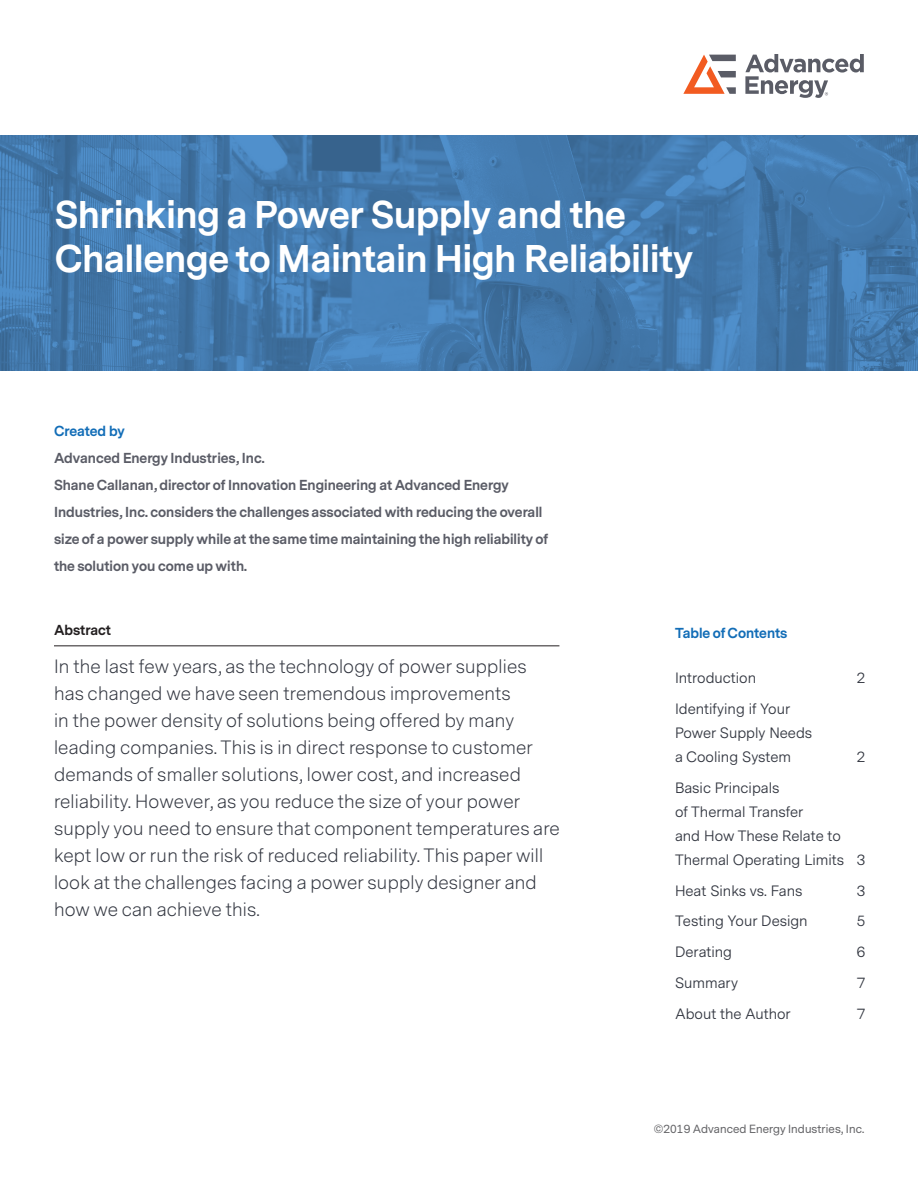
<style>
.page{position:relative;width:918px;height:1188px;background:#fff}
.page>*{position:absolute;margin:0;border:0;box-sizing:border-box;transform-origin:0 0}
.t1{font:700 36px/43.2px "Messina Sans";color:#fff}
.Product_Overview_bod{font:300 18px/27px "Messina Sans";letter-spacing:.01em;color:#323640}
.AE__TOC_line-item{font:15px/24px "Messina Sans";color:#323640}
.AE__Created_by_body{font:700 13.5px/27px "Messina Sans";color:#5a5c66}
.AE__TOC_orange_title{font:700 13.5px "Messina Sans";color:#126db7}
.AE__Created_by_headi{font:700 13.5px "Messina Sans";color:#126db7}
.AE__Abstract_heading{font:700 13.5px "Messina Sans";color:#231f20}
.t2{font:11.1px "Messina Sans";letter-spacing:.01em;color:#636366}
</style>
<div class="page">
<img style="left:0;top:136px;width:918px;height:235px">
<hr style="left:54px;top:646px;width:505px;height:1px;background:#231f20">
<svg style="left:683px;top:55px;width:53px;height:39px"></svg>
<svg style="left:745px;top:54px;width:119px;height:44px"></svg>
<p class="t1" style="left:55px;top:195px;width:640px">Shrinking a Power Supply and the<br>Challenge to Maintain High Reliability</p>
<p class="AE__Created_by_headi" style="left:54px;top:421px;width:72px">Created by</p>
<p class="AE__Created_by_body" style="left:54px;top:445px;width:496px">Advanced Energy Industries, Inc.<br>Shane Callanan, director of Innovation Engineering at Advanced Energy Industries, Inc. considers the challenges associated with reducing the overall size of a power supply while at the same time maintaining the high reliability of the solution you come up with.</p>
<p class="AE__Abstract_heading" style="left:54px;top:620px;width:59px">Abstract</p>
<p class="Product_Overview_bod" style="left:54px;top:653px;width:507px">In the last few years, as the technology of power supplies has changed we have seen tremendous improvements<br>in the power density of solutions being offered by many leading companies. This is in direct response to customer demands of smaller solutions, lower cost, and increased reliability. However, as you reduce the size of your power supply you need to ensure that component temperatures are kept low or run the risk of reduced reliability. This paper will look at the challenges facing a power supply designer and how we can achieve this.</p>
<p class="AE__TOC_orange_title" style="left:675px;top:623px;width:114px">Table of Contents</p>
<p class="AE__TOC_line-item" style="left:675px;top:667px;width:83px">Introduction</p>
<p class="AE__TOC_line-item" style="left:857px;top:667px;width:10px">2</p>
<p class="AE__TOC_line-item" style="left:675px;top:697px;width:139px">Identifying if Your<br>Power Supply Needs a Cooling System</p>
<p class="AE__TOC_line-item" style="left:857px;top:745px;width:10px">2</p>
<p class="AE__TOC_line-item" style="left:675px;top:776px;width:192px">Basic Principals<br>of Thermal Transfer<br>and How These Relate to<br>Thermal Operating Limits 3</p>
<p class="AE__TOC_line-item" style="left:675px;top:879px;width:129px">Heat Sinks vs. Fans</p>
<p class="AE__TOC_line-item" style="left:857px;top:879px;width:10px">3</p>
<p class="AE__TOC_line-item" style="left:675px;top:910px;width:134px">Testing Your Design</p>
<p class="AE__TOC_line-item" style="left:857px;top:910px;width:10px">5</p>
<p class="AE__TOC_line-item" style="left:675px;top:940px;width:59px">Derating</p>
<p class="AE__TOC_line-item" style="left:857px;top:940px;width:10px">6</p>
<p class="AE__TOC_line-item" style="left:675px;top:971px;width:64px">Summary</p>
<p class="AE__TOC_line-item" style="left:857px;top:971px;width:10px">7</p>
<p class="AE__TOC_line-item" style="left:675px;top:1002px;width:117px">About the Author</p>
<p class="AE__TOC_line-item" style="left:857px;top:1002px;width:10px">7</p>
<p class="t2" style="left:654px;top:1122px;width:212px">©2019 Advanced Energy Industries, Inc.</p>
</div>
